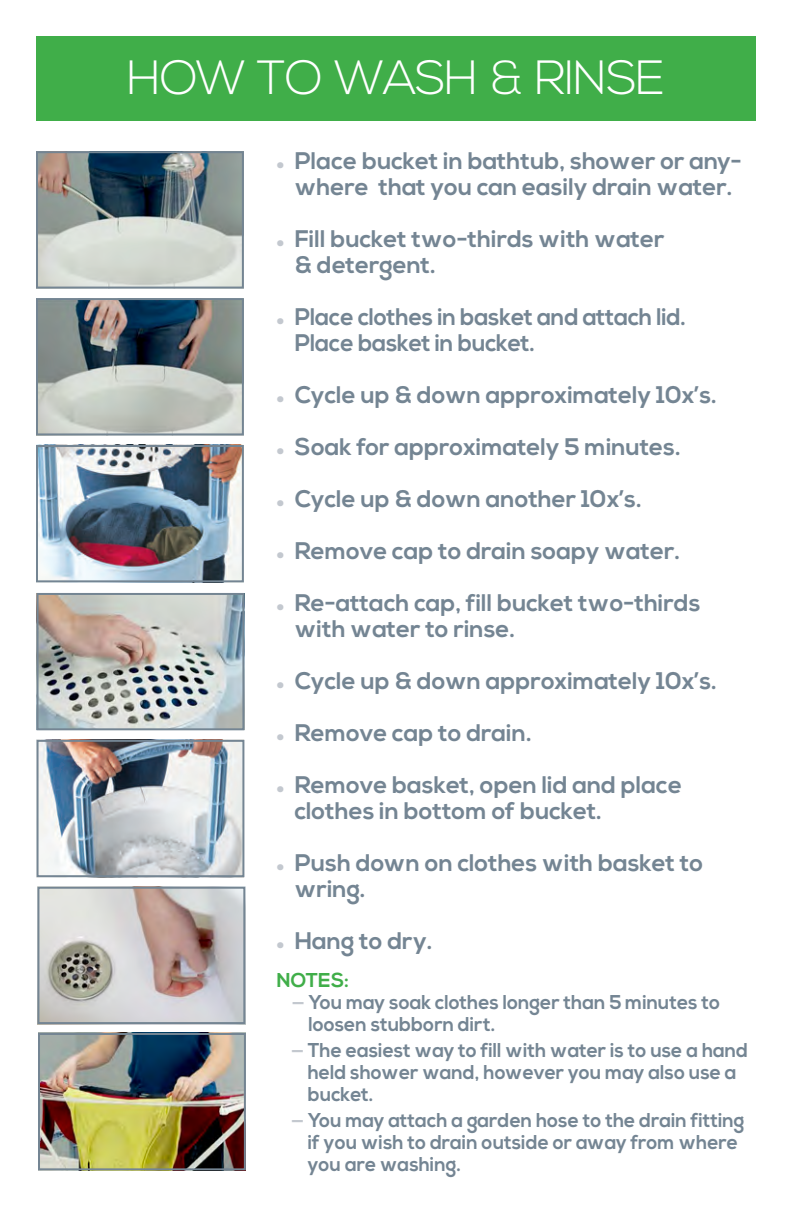
<style>
.page{position:relative;width:792px;height:1224px;background:#fff}
.page>*{position:absolute;margin:0;border:0;box-sizing:border-box;transform-origin:0 0}
.t1{font:300 48px "Nexa";letter-spacing:-.025em;color:#fff}
.t2{font:700 24px/26px "Nexa";color:#748593}
.t3{font:700 24px/26px "Nexa";color:#748593;scale:.96 1}
.t4{font:700 20px/22px "Nexa";color:#748593;scale:.96 1}
.t5{font:700 20px "Nexa";letter-spacing:.005em;color:#40ae49}
.s1{color:#c3c8cf}
</style>
<div class="page">
<div style="left:36px;top:36px;width:720px;height:85px;background:#40ae49"></div>
<img style="left:39px;top:154px;width:202px;height:132px">
<div style="left:36px;top:151px;width:208px;height:138px;border:2px solid #748593"></div>
<img style="left:39px;top:301px;width:202px;height:131px">
<div style="left:36px;top:298px;width:208px;height:137px;border:2px solid #748593"></div>
<img style="left:40px;top:596px;width:201px;height:131px">
<div style="left:37px;top:593px;width:207px;height:137px;border:2px solid #748593"></div>
<img style="left:40px;top:743px;width:201px;height:131px">
<div style="left:37px;top:740px;width:207px;height:137px;border:2px solid #748593"></div>
<img style="left:40px;top:890px;width:202px;height:131px">
<div style="left:37px;top:887px;width:208px;height:137px;border:2px solid #748593"></div>
<img style="left:39px;top:448px;width:202px;height:131px">
<div style="left:36px;top:445px;width:208px;height:137px;border:2px solid #748593"></div>
<img style="left:41px;top:1036px;width:202px;height:131px">
<div style="left:38px;top:1033px;width:208px;height:137px;border:2px solid #748593"></div>
<p class="t1" style="left:127px;top:50px;width:540px">HOW TO WASH &amp; RINSE</p>
<p class="t2" style="left:276px;top:149px;width:467px;text-align:center"><span class="s1">•</span> Place bucket in bathtub, shower or any&shy;where that you can easily drain water.</p>
<p class="t2" style="left:295px;top:227px;width:371px;text-indent:-18px"><span class="s1">•</span> Fill bucket two-thirds with water &amp; detergent.</p>
<p class="t3" style="left:295px;top:305px;width:409px;text-indent:-18px"><span class="s1">•</span> Place clothes in basket and attach lid.<br>Place basket in bucket.</p>
<p class="t2" style="left:276px;top:383px;width:442px"><span class="s1">•</span> Cycle up &amp; down approximately 10x’s.</p>
<p class="t2" style="left:276px;top:435px;width:406px"><span class="s1">•</span> Soak for approximately 5 minutes.</p>
<p class="t2" style="left:276px;top:487px;width:367px"><span class="s1">•</span> Cycle up &amp; down another 10x’s.</p>
<p class="t2" style="left:276px;top:539px;width:405px"><span class="s1">•</span> Remove cap to drain soapy water.</p>
<p class="t2" style="left:295px;top:591px;width:407px;text-indent:-18px"><span class="s1">•</span> Re-attach cap, fill bucket two-thirds with water to rinse.</p>
<p class="t2" style="left:276px;top:669px;width:442px"><span class="s1">•</span> Cycle up &amp; down approximately 10x’s.</p>
<p class="t2" style="left:276px;top:721px;width:257px"><span class="s1">•</span> Remove cap to drain.</p>
<p class="t2" style="left:295px;top:773px;width:389px;text-indent:-18px"><span class="s1">•</span> Remove basket, open lid and place clothes in bottom of bucket.</p>
<p class="t2" style="left:295px;top:851px;width:410px;text-indent:-18px"><span class="s1">•</span> Push down on clothes with basket to wring.</p>
<p class="t2" style="left:276px;top:929px;width:158px"><span class="s1">•</span> Hang to dry.</p>
<p class="t5" style="left:276px;top:969px;width:74px">NOTES:</p>
<p class="t4" style="left:308px;top:992px;width:430px;text-indent:-16px"><span class="s1">—</span> You may soak clothes longer than 5 minutes to loosen stubborn dirt.</p>
<p class="t4" style="left:308px;top:1040px;width:460px;text-indent:-16px"><span class="s1">—</span> The easiest way to fill with water is to use a hand held shower wand, however you may also use a bucket.</p>
<p class="t4" style="left:308px;top:1110px;width:456px;text-indent:-16px"><span class="s1">—</span> You may attach a garden hose to the drain fitting if you wish to drain outside or away from where you are washing.</p>
</div>
